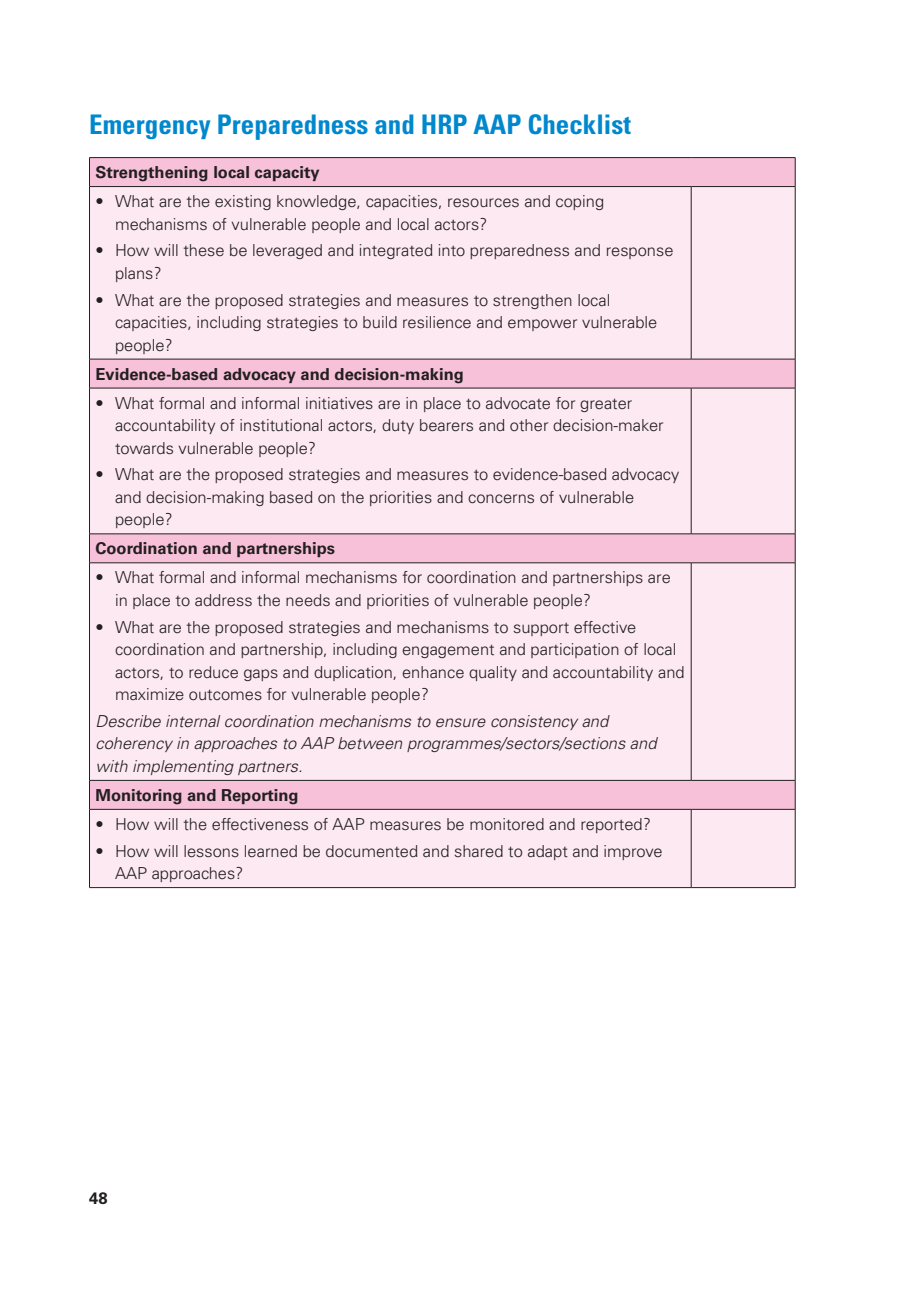
<style>
.page{position:relative;width:906px;height:1289px;background:#fff}
.page>*{position:absolute;margin:0;border:0;box-sizing:border-box;transform-origin:0 0}
.t1{font:700 condensed 27px "Univers LT Std";color:#0088ce}
.t2{font:300 16.5px/22.5px "Univers LT Std";color:#231f20}
.t3{font:italic 300 16.5px/22.5px "Univers LT Std";color:#231f20}
.t4{font:700 16.5px "Univers LT Std";color:#231f20}
</style>
<div class="page">
<div style="left:90px;top:158px;width:705px;height:28px;background:#f7c1d9"></div>
<svg style="left:90px;top:187px;width:705px;height:700px;background:#fae3ed"></svg>
<hr style="left:89px;top:157px;width:602px;height:1px;background:#231f20">
<svg style="left:89px;top:158px;width:1px;height:28px"></svg>
<hr style="left:691px;top:157px;width:104px;height:1px;background:#231f20">
<svg style="left:795px;top:158px;width:1px;height:28px"></svg>
<hr style="left:89px;top:186px;width:602px;height:1px;background:#231f20">
<hr style="left:89px;top:187px;width:1px;height:172px;background:#231f20">
<hr style="left:691px;top:186px;width:104px;height:1px;background:#231f20">
<hr style="left:691px;top:187px;width:1px;height:172px;background:#231f20">
<hr style="left:795px;top:187px;width:1px;height:172px;background:#231f20">
<hr style="left:89px;top:359px;width:602px;height:1px;background:#231f20">
<svg style="left:89px;top:359px;width:1px;height:29px"></svg>
<hr style="left:691px;top:359px;width:104px;height:1px;background:#231f20">
<svg style="left:795px;top:359px;width:1px;height:29px"></svg>
<hr style="left:89px;top:388px;width:602px;height:1px;background:#231f20">
<hr style="left:89px;top:388px;width:1px;height:145px;background:#231f20">
<hr style="left:691px;top:388px;width:104px;height:1px;background:#231f20">
<hr style="left:691px;top:388px;width:1px;height:145px;background:#231f20">
<hr style="left:795px;top:388px;width:1px;height:145px;background:#231f20">
<hr style="left:89px;top:533px;width:602px;height:1px;background:#231f20">
<svg style="left:89px;top:534px;width:1px;height:28px"></svg>
<hr style="left:691px;top:533px;width:104px;height:1px;background:#231f20">
<svg style="left:795px;top:534px;width:1px;height:28px"></svg>
<hr style="left:89px;top:562px;width:602px;height:1px;background:#231f20">
<hr style="left:89px;top:563px;width:1px;height:217px;background:#231f20">
<hr style="left:691px;top:562px;width:104px;height:1px;background:#231f20">
<hr style="left:691px;top:563px;width:1px;height:217px;background:#231f20">
<hr style="left:795px;top:563px;width:1px;height:217px;background:#231f20">
<hr style="left:89px;top:780px;width:602px;height:1px;background:#231f20">
<svg style="left:89px;top:780px;width:1px;height:29px"></svg>
<hr style="left:691px;top:780px;width:104px;height:1px;background:#231f20">
<svg style="left:795px;top:780px;width:1px;height:29px"></svg>
<hr style="left:89px;top:809px;width:602px;height:1px;background:#231f20">
<hr style="left:89px;top:809px;width:1px;height:78px;background:#231f20">
<hr style="left:691px;top:809px;width:104px;height:1px;background:#231f20">
<hr style="left:691px;top:809px;width:1px;height:78px;background:#231f20">
<hr style="left:795px;top:809px;width:1px;height:78px;background:#231f20">
<hr style="left:89px;top:887px;width:602px;height:1px;background:#231f20">
<hr style="left:691px;top:887px;width:104px;height:1px;background:#231f20">
<h1 class="t1" style="left:89px;top:108px;width:543px">Emergency Preparedness and HRP AAP Checklist</h1>
<p class="t4" style="left:95px;top:162px;width:226px">Strengthening local capacity</p>
<p class="t2" style="left:115px;top:190px;width:490px;text-indent:-20px">• What are the existing knowledge, capacities, resources and coping mechanisms of vulnerable people and local actors?</p>
<p class="t2" style="left:115px;top:239px;width:560px;text-indent:-20px">• How will these be leveraged and integrated into preparedness and response plans?</p>
<p class="t2" style="left:115px;top:288px;width:544px;text-indent:-20px">• What are the proposed strategies and measures to strengthen local capacities, including strategies to build resilience and empower vulnerable people?</p>
<p class="t4" style="left:95px;top:364px;width:370px">Evidence-based advocacy and decision-making</p>
<p class="t2" style="left:115px;top:391px;width:550px;text-indent:-20px">• What formal and informal initiatives are in place to advocate for greater accountability of institutional actors, duty bearers and other decision-maker towards vulnerable people?</p>
<p class="t2" style="left:115px;top:463px;width:566px;text-indent:-20px">• What are the proposed strategies and measures to evidence-based advocacy and decision-making based on the priorities and concerns of vulnerable people?</p>
<p class="t4" style="left:95px;top:539px;width:241px">Coordination and partnerships</p>
<p class="t2" style="left:115px;top:566px;width:557px;text-indent:-20px">• What formal and informal mechanisms for coordination and partnerships are in place to address the needs and priorities of vulnerable people?</p>
<p class="t2" style="left:115px;top:615px;width:571px;text-indent:-20px">• What are the proposed strategies and mechanisms to support effective coordination and partnership, including engagement and participation of local actors, to reduce gaps and duplication, enhance quality and accountability and maximize outcomes for vulnerable people?</p>
<p class="t3" style="left:95px;top:710px;width:562px">Describe internal coordination mechanisms to ensure consistency and coherency in approaches to AAP between programmes/sectors/sections and with implementing partners.</p>
<p class="t4" style="left:95px;top:785px;width:205px">Monitoring and Reporting</p>
<p class="t2" style="left:95px;top:812px;width:557px">• How will the effectiveness of AAP measures be monitored and reported?</p>
<p class="t2" style="left:115px;top:839px;width:549px;text-indent:-20px">• How will lessons learned be documented and shared to adapt and improve<br>AAP approaches?</p>
<p class="t4" style="left:89px;top:1188px;width:20px">48</p>
</div>
